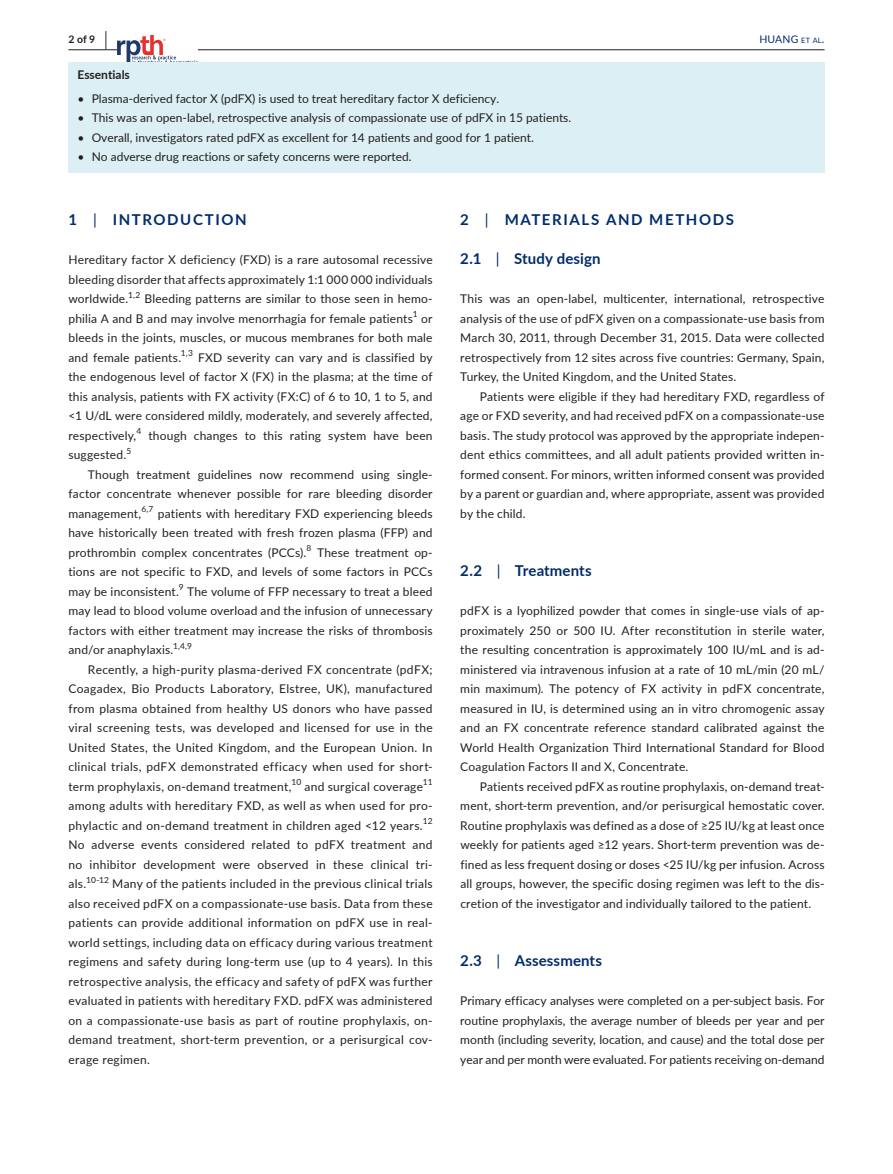
<style>
.page{position:relative;width:893px;height:1174px;background:#fff}
.page>*{position:absolute;margin:0;border:0;box-sizing:border-box;transform-origin:0 0}
.t1{font:700 15px "Lato";letter-spacing:.025em;color:#002c6b}
.t2{font:700 15px "Lato";letter-spacing:.11em;color:#002c6b}
.t3{font:700 15px "Lato";letter-spacing:.005em;color:#002c6b}
.t4{font:700 15px "Lato";letter-spacing:.105em;color:#002c6b}
.t5{font:12px/19.5px "Lato";letter-spacing:.01em;color:#231f20;text-align:justify}
.t6{font:700 12px "Lato";color:#231f20}
.t7{font:10.5px "Lato";letter-spacing:.02em;color:#002c6b}
.t8{font:700 10.5px "Lato";color:#231f20}
.t9{font:8.4px "Lato";color:#231f20}
.s1{font-size:19.5px}
.s2{font-size:7.35px}
.s3{font-weight:400}
</style>
<div class="page">
<hr style="left:68px;top:49px;width:756px;height:1px;background:#231f20">
<svg style="left:117px;top:35px;width:81px;height:27px"></svg>
<div style="left:68px;top:62px;width:756px;height:28px;background:#dceff4"></div>
<div style="left:68px;top:83px;width:756px;height:31px;background:#dceff4"></div>
<div style="left:68px;top:103px;width:756px;height:31px;background:#dceff4"></div>
<div style="left:68px;top:122px;width:756px;height:31px;background:#dceff4"></div>
<div style="left:68px;top:142px;width:756px;height:30px;background:#dceff4"></div>
<p class="t8" style="left:68px;top:31px;width:40px">2 of 9 <span class="s1">|</span></p>
<p class="t7" style="left:759px;top:31px;width:67px">HUANG <span class="s2">et al</span>.</p>
<p class="t6" style="left:77px;top:65px;width:54px">Essentials</p>
<p class="t5" style="left:77px;top:88px;width:423px">• Plasma-derived factor X (pdFX) is used to treat hereditary factor X deficiency.</p>
<p class="t5" style="left:77px;top:108px;width:495px">• This was an open-label, retrospective analysis of compassionate use of pdFX in 15 patients.</p>
<p class="t5" style="left:77px;top:127px;width:458px">• Overall, investigators rated pdFX as excellent for 14 patients and good for 1 patient.</p>
<p class="t5" style="left:77px;top:147px;width:336px">• No adverse drug reactions or safety concerns were reported.</p>
<p class="t4" style="left:68px;top:209px;width:180px">1 <span class="s3">|</span> INTRODUCTION</p>
<p class="t5" style="left:68px;top:249px;width:366px">Hereditary factor X deficiency (FXD) is a rare autosomal recessive bleeding disorder that affects approximately 1:1 000 000 individuals worldwide.<sup>1,2</sup> Bleeding patterns are similar to those seen in hemo&shy;philia A and B and may involve menorrhagia for female patients<sup>1</sup> or bleeds in the joints, muscles, or mucous membranes for both male and female patients.<sup>1,3</sup> FXD severity can vary and is classified by the endogenous level of factor X (FX) in the plasma; at the time of this analysis, patients with FX activity (FX:C) of 6 to 10, 1 to 5, and &lt;1 U/dL were considered mildly, moderately, and severely affected, respectively,<sup>4</sup></p>
<p class="t5" style="left:148px;top:425px;width:286px">though changes to this rating system have been</p>
<p class="t5" style="left:68px;top:444px;width:59px">suggested.</p>
<p class="t9" style="left:127px;top:445px;width:6px">5</p>
<p class="t5" style="left:68px;top:464px;width:366px;text-indent:20px">Though treatment guidelines now recommend using single&shy;factor concentrate whenever possible for rare bleeding disorder management,</p>
<p class="t9" style="left:141px;top:503px;width:14px">6,7</p>
<p class="t5" style="left:68px;top:503px;width:366px;text-indent:89px">patients with hereditary FXD experiencing bleeds have historically been treated with fresh frozen plasma (FFP) and prothrombin complex concentrates (PCCs).</p>
<p class="t9" style="left:307px;top:542px;width:6px">8</p>
<p class="t5" style="left:68px;top:542px;width:366px;text-indent:249px">These treatment op&shy;tions are not specific to FXD, and levels of some factors in PCCs may be inconsistent.</p>
<p class="t9" style="left:179px;top:581px;width:6px">9</p>
<p class="t5" style="left:68px;top:581px;width:366px;text-indent:119px">The volume of FFP necessary to treat a bleed may lead to blood volume overload and the infusion of unnecessary factors with either treatment may increase the risks of thrombosis and/or anaphylaxis.</p>
<p class="t9" style="left:173px;top:640px;width:20px">1,4,9</p>
<p class="t5" style="left:68px;top:659px;width:366px;text-indent:20px">Recently, a high-purity plasma-derived FX concentrate (pdFX; Coagadex, Bio Products Laboratory, Elstree, UK), manufactured from plasma obtained from healthy US donors who have passed viral screening tests, was developed and licensed for use in the United States, the United Kingdom, and the European Union. In clinical trials, pdFX demonstrated efficacy when used for short&shy;term prophylaxis, on-demand treatment,<sup>10</sup> and surgical coverage<sup>11 </sup>among adults with hereditary FXD, as well as when used for pro&shy;phylactic and on-demand treatment in children aged &lt;12 years.</p>
<p class="t9" style="left:423px;top:815px;width:11px">12</p>
<p class="t5" style="left:68px;top:834px;width:366px">No adverse events considered related to pdFX treatment and no inhibitor development were observed in these clinical tri&shy;als.</p>
<p class="t9" style="left:86px;top:874px;width:24px">10-12</p>
<p class="t5" style="left:68px;top:873px;width:366px;text-indent:44px">Many of the patients included in the previous clinical trials also received pdFX on a compassionate-use basis. Data from these patients can provide additional information on pdFX use in real&shy;world settings, including data on efficacy during various treatment regimens and safety during long-term use (up to 4 years). In this retrospective analysis, the efficacy and safety of pdFX was further evaluated in patients with hereditary FXD. pdFX was administered on a compassionate-use basis as part of routine prophylaxis, on&shy;demand treatment, short-term prevention, or a perisurgical cov&shy;erage regimen.</p>
<p class="t2" style="left:460px;top:209px;width:275px">2 <span class="s3">|</span> MATERIALS AND METHODS</p>
<p class="t3" style="left:460px;top:248px;width:142px">2.1 <span class="s3">|</span> Study design</p>
<p class="t5" style="left:460px;top:288px;width:366px">This was an open-label, multicenter, international, retrospective analysis of the use of pdFX given on a compassionate-use basis from March 30, 2011, through December 31, 2015. Data were collected retrospectively from 12 sites across five countries: Germany, Spain, Turkey, the United Kingdom, and the United States.</p>
<p class="t5" style="left:460px;top:386px;width:366px;text-indent:20px">Patients were eligible if they had hereditary FXD, regardless of age or FXD severity, and had received pdFX on a compassionate-use basis. The study protocol was approved by the appropriate indepen&shy;dent ethics committees, and all adult patients provided written in&shy;formed consent. For minors, written informed consent was provided by a parent or guardian and, where appropriate, assent was provided by the child.</p>
<p class="t1" style="left:460px;top:560px;width:133px">2.2 <span class="s3">|</span> Treatments</p>
<p class="t5" style="left:460px;top:600px;width:366px">pdFX is a lyophilized powder that comes in single-use vials of ap&shy;proximately 250 or 500 IU. After reconstitution in sterile water, the resulting concentration is approximately 100 IU/mL and is ad&shy;ministered via intravenous infusion at a rate of 10 mL/min (20 mL/ min maximum). The potency of FX activity in pdFX concentrate, measured in IU, is determined using an in vitro chromogenic assay and an FX concentrate reference standard calibrated against the World Health Organization Third International Standard for Blood Coagulation Factors II and X, Concentrate.</p>
<p class="t5" style="left:460px;top:776px;width:366px;text-indent:20px">Patients received pdFX as routine prophylaxis, on-demand treat&shy;ment, short-term prevention, and/or perisurgical hemostatic cover.<br>Routine prophylaxis was defined as a dose of ≥25 IU/kg at least once weekly for patients aged ≥12 years. Short-term prevention was de&shy;fined as less frequent dosing or doses &lt;25 IU/kg per infusion. Across all groups, however, the specific dosing regimen was left to the dis&shy;cretion of the investigator and individually tailored to the patient.</p>
<p class="t1" style="left:460px;top:950px;width:143px">2.3 <span class="s3">|</span> Assessments</p>
<p class="t5" style="left:460px;top:990px;width:366px">Primary efficacy analyses were completed on a per-subject basis. For routine prophylaxis, the average number of bleeds per year and per month (including severity, location, and cause) and the total dose per year and per month were evaluated. For patients receiving on-demand</p>
</div>
